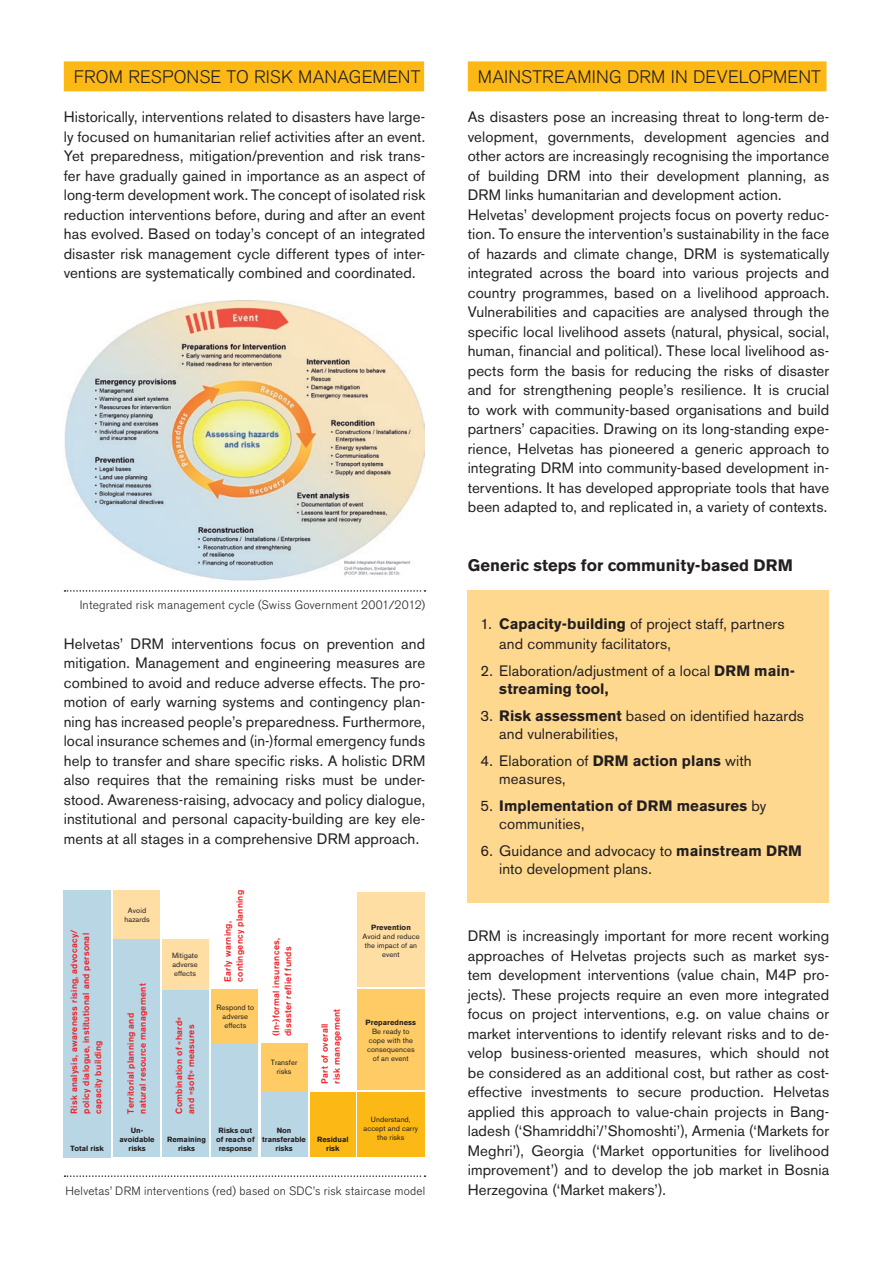
<style>
.page{position:relative;width:893px;height:1263px;background:#fff}
.page>*{position:absolute;margin:0;border:0;box-sizing:border-box;transform-origin:0 0}
.t1{font:300 18px "Akzidenz Grotesk BE";letter-spacing:.01em;color:#231f20}
.t2{font:700 16.5px "Akzidenz Grotesk BE";color:#231f20}
.t3{font:15px/19.5px "Akzidenz Grotesk BE";letter-spacing:.01em;color:#231f20}
.t4{font:700 15px/18px "Akzidenz Grotesk BE";letter-spacing:.005em;color:#231f20}
.t5{font:300 12px "Akzidenz Grotesk BE";letter-spacing:.02em;color:#231f20}
.t6{font:500 9px/12px "Akzidenz Grotesk BE";letter-spacing:.03em;color:#ee1d23}
.t7{font:7.5px/9px "Akzidenz Grotesk BE";letter-spacing:.01em;color:#231f20;text-align:center}
.t8{font:700 7.5px/9px "Akzidenz Grotesk BE";color:#231f20;text-align:center}
.s1{font-weight:700}
.s2{font-weight:400}
</style>
<div class="page">
<div style="left:64px;top:61px;width:360px;height:30px;background:#fcb814"></div>
<div style="left:468px;top:590px;width:361px;height:312px;background:#fed88f"></div>
<div style="left:64px;top:890px;width:47px;height:267px;background:#b9d6e5"></div>
<div style="left:114px;top:892px;width:46px;height:265px;background:#b9d6e5"></div>
<div style="left:113px;top:889px;width:47px;height:49px;background:#ffdea4"></div>
<div style="left:163px;top:939px;width:46px;height:218px;background:#b9d6e5"></div>
<div style="left:162px;top:939px;width:47px;height:50px;background:#ffdea4"></div>
<div style="left:212px;top:989px;width:46px;height:168px;background:#b9d6e5"></div>
<div style="left:261px;top:1044px;width:46px;height:113px;background:#b9d6e5"></div>
<div style="left:261px;top:1043px;width:46px;height:48px;background:#fecb64"></div>
<div style="left:212px;top:989px;width:46px;height:54px;background:#fecb64"></div>
<div style="left:310px;top:1092px;width:45px;height:65px;background:#fcb814"></div>
<div style="left:358px;top:892px;width:67px;height:95px;background:#ffdea4"></div>
<div style="left:358px;top:989px;width:67px;height:101px;background:#fecb64"></div>
<div style="left:358px;top:1092px;width:67px;height:65px;background:#fcb814"></div>
<div style="left:468px;top:61px;width:358px;height:30px;background:#fcb814"></div>
<svg style="left:65px;top:1175px;width:360px;height:2px"></svg>
<img style="left:64px;top:300px;width:360px;height:281px">
<svg style="left:65px;top:590px;width:360px;height:2px"></svg>
<p class="t1" style="left:74px;top:67px;width:348px">FROM RESPONSE TO RISK MANAGEMENT</p>
<p class="t3" style="left:64px;top:107px;width:363px;text-align:justify">Historically, interventions related to disasters have large&shy;ly focused on humanitarian relief activities after an event.<br>Yet preparedness, mitigation/prevention and risk trans&shy;fer have gradually gained in importance as an aspect of long-term development work. The concept of isolated risk reduction interventions before, during and after an event has evolved. Based on today’s concept of an integrated disaster risk management cycle different types of inter&shy;ventions are systematically combined and coordinated.</p>
<p class="t5" style="left:80px;top:598px;width:347px">Integrated risk management cycle (Swiss Government 2001/2012)</p>
<p class="t3" style="left:64px;top:634px;width:363px;text-align:justify">Helvetas’ DRM interventions focus on prevention and mitigation. Management and engineering measures are combined to avoid and reduce adverse effects. The pro&shy;motion of early warning systems and contingency plan&shy;ning has increased people’s preparedness. Furthermore, local insurance schemes and (in-)formal emergency funds help to transfer and share specific risks. A holistic DRM also requires that the remaining risks must be under&shy;stood. Awareness-raising, advocacy and policy dialogue, institutional and personal capacity-building are key ele&shy;ments at all stages in a comprehensive DRM approach.</p>
<p class="t6" style="left:68px;top:1114px;width:186px;rotate:-90deg">Risk analysis, awareness rising, advocacy/ policy dialogue, institutional and personal capacity building</p>
<p class="t8" style="left:70px;top:1144px;width:35px">Total risk</p>
<p class="t7" style="left:125px;top:906px;width:27px">Avoid hazards</p>
<p class="t6" style="left:125px;top:1114px;width:132px;rotate:-90deg">Territorial planning and natural resource management</p>
<p class="t8" style="left:120px;top:1126px;width:37px">Un&shy;avoidable risks</p>
<p class="t7" style="left:172px;top:951px;width:27px;text-align:justify">Mitigate adverse effects</p>
<p class="t6" style="left:173px;top:1114px;width:98px;rotate:-90deg">Combination of «hard» and «soft» measures</p>
<p class="t8" style="left:167px;top:1135px;width:40px">Remaining risks</p>
<p class="t6" style="left:222px;top:982px;width:93px;rotate:-90deg">Early warning, contingency planning</p>
<p class="t7" style="left:216px;top:1003px;width:39px">Respond to adverse effects</p>
<p class="t6" style="left:270px;top:1036px;width:99px;rotate:-90deg">(In-)formal insurances, disaster reflief funds</p>
<p class="t7" style="left:271px;top:1058px;width:28px">Transfer risks</p>
<p class="t8" style="left:216px;top:1126px;width:40px">Risks out of reach of response</p>
<p class="t8" style="left:262px;top:1126px;width:45px">Non transferable risks</p>
<p class="t6" style="left:319px;top:1084px;width:77px;rotate:-90deg">Part of overall risk management</p>
<p class="t8" style="left:317px;top:1135px;width:33px">Residual risk</p>
<p class="t8" style="left:371px;top:923px;width:41px">Prevention</p>
<p class="t7" style="left:362px;top:932px;width:59px">Avoid and reduce the impact of an event</p>
<p class="t8" style="left:366px;top:1018px;width:52px">Preparedness</p>
<p class="t7" style="left:367px;top:1027px;width:49px">Be ready to cope with the consequences of an event</p>
<p class="t7" style="left:364px;top:1115px;width:56px">Understand, accept and carry the risks</p>
<p class="t5" style="left:65px;top:1184px;width:361px">Helvetas’ DRM interventions (red) based on SDC’s risk staircase model</p>
<p class="t1" style="left:478px;top:67px;width:345px">MAINSTREAMING DRM IN DEVELOPMENT</p>
<p class="t3" style="left:468px;top:107px;width:363px">As disasters pose an increasing threat to long-term de&shy;velopment, governments, development agencies and other actors are increasingly recognising the importance of building DRM into their development planning, as DRM links humanitarian and development action.<br>Helvetas’ development projects focus on poverty reduc&shy;tion. To ensure the intervention’s sustainability in the face of hazards and climate change, DRM is systematically integrated across the board into various projects and country programmes, based on a livelihood approach.<br>Vulnerabilities and capacities are analysed through the specific local livelihood assets (natural, physical, social, human, financial and political). These local livelihood as&shy;pects form the basis for reducing the risks of disaster and for strengthening people’s resilience. It is crucial to work with community-based organisations and build partners’ capacities. Drawing on its long-standing expe&shy;rience, Helvetas has pioneered a generic approach to integrating DRM into community-based development in&shy;terventions. It has developed appropriate tools that have been adapted to, and replicated in, a variety of contexts.</p>
<p class="t2" style="left:468px;top:555px;width:327px">Generic steps for community-based DRM</p>
<p class="t3" style="left:499px;top:614px;width:287px;text-indent:-19px">1. <span class="s1">Capacity-building</span> of project staff, partners and community facilitators,</p>
<p class="t3" style="left:499px;top:662px;width:297px;line-height:18px;text-indent:-19px">2. Elaboration/adjustment of a local <span class="s1">DRM main&shy;streaming tool,</span></p>
<p class="t3" style="left:499px;top:707px;width:306px;line-height:18px;text-indent:-19px">3. <span class="s1">Risk assessment</span> based on identified hazards and vulnerabilities,</p>
<p class="t3" style="left:499px;top:752px;width:254px;line-height:18px;text-indent:-19px">4. Elaboration of <span class="s1">DRM action plans</span> with measures,</p>
<p class="t4" style="left:499px;top:797px;width:269px;text-indent:-19px"><span class="s2">5.</span> Implementation of DRM measures <span class="s2">by communities,</span></p>
<p class="t3" style="left:499px;top:842px;width:304px;line-height:18px;text-indent:-19px">6. Guidance and advocacy to <span class="s1">mainstream DRM </span>into development plans.</p>
<p class="t3" style="left:468px;top:926px;width:363px;text-align:justify">DRM is increasingly important for more recent working approaches of Helvetas projects such as market sys&shy;tem development interventions (value chain, M4P pro&shy;jects). These projects require an even more integrated focus on project interventions, e.g. on value chains or market interventions to identify relevant risks and to de&shy;velop business-oriented measures, which should not be considered as an additional cost, but rather as cost&shy;effective investments to secure production. Helvetas applied this approach to value-chain projects in Bang&shy;ladesh (‘Shamriddhi’/’Shomoshti’), Armenia (‘Markets for Meghri’), Georgia (‘Market opportunities for livelihood improvement’) and to develop the job market in Bosnia Herzegovina (‘Market makers’).</p>
</div>
